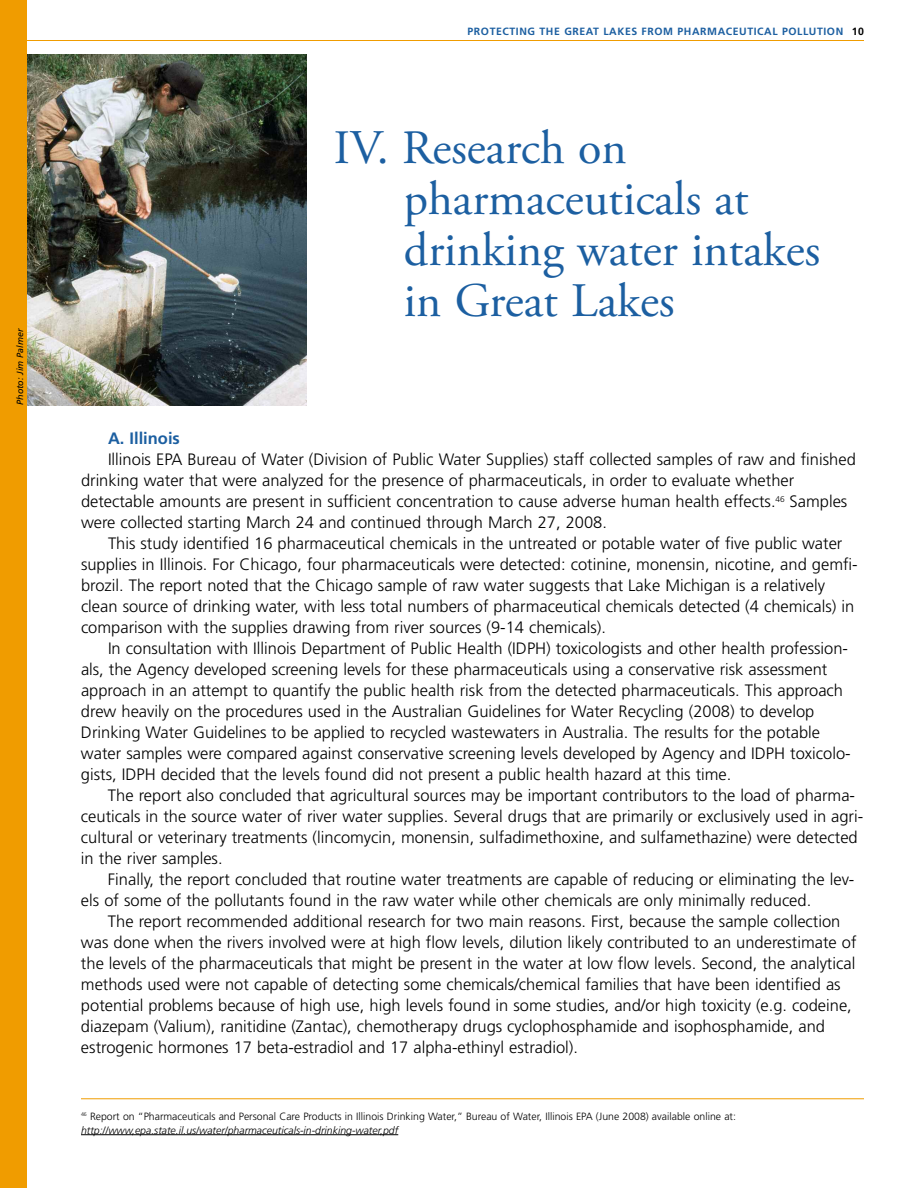
<style>
.page{position:relative;width:918px;height:1188px;background:#fff}
.page>*{position:absolute;margin:0;border:0;box-sizing:border-box;transform-origin:0 0}
.t1{font:48px/51px "Adobe Garamond Pro";color:#1c5fa1}
.t2{font:300 16.5px/21px "Frutiger";color:#000}
.t3{font:700 16.5px "Frutiger";color:#1c5fa1}
.t4{font:300 10.5px/13.5px "Frutiger";color:#000}
.t5{font:700 10.5px "Frutiger";letter-spacing:.055em;color:#1c5fa1}
.t6{font:italic 9px "Frutiger";color:#000}
.s1{color:#000}
.s2{font-style:italic}
</style>
<div class="page">
<img style="left:27px;top:54px;width:279px;height:351px">
<div style="left:0;top:0;width:27px;height:1188px;background:#f09c00"></div>
<hr style="left:0;top:40px;width:864px;height:1px;background:#f09c00">
<hr style="left:81px;top:1098px;width:783px;height:1px;background:#f09c00">
<hr style="left:81px;top:1134px;width:52px;height:1px;background:#000">
<hr style="left:132px;top:1134px;width:116px;height:1px;background:#000">
<hr style="left:248px;top:1134px;width:133px;height:1px;background:#000">
<svg style="left:380px;top:1134px;width:18px;height:1px"></svg>
<p class="t6" style="left:16px;top:405px;width:78px;rotate:-90deg">Photo: Jim Palmer</p>
<p class="t5" style="left:468px;top:27px;width:398px">PROTECTING THE GREAT LAKES FROM PHARMACEUTICAL POLLUTION <span class="s1">10</span></p>
<h1 class="t1" style="left:404px;top:127px;width:418px;text-indent:-70px">IV. Research on pharmaceuticals at drinking water intakes in Great Lakes</h1>
<p class="t3" style="left:108px;top:432px;width:73px">A. Illinois</p>
<p class="t2" style="left:81px;top:450px;width:776px;text-indent:27px">Illinois EPA Bureau of Water (Division of Public Water Supplies) staff collected samples of raw and finished drinking water that were analyzed for the presence of pharmaceuticals, in order to evaluate whether detectable amounts are present in sufficient concentration to cause adverse human health effects.<sup>46</sup> Samples were collected starting March 24 and continued through March 27, 2008.</p>
<p class="t2" style="left:81px;top:534px;width:778px;text-indent:27px">This study identified 16 pharmaceutical chemicals in the untreated or potable water of five public water supplies in Illinois. For Chicago, four pharmaceuticals were detected: cotinine, monensin, nicotine, and gemfi&shy;brozil. The report noted that the Chicago sample of raw water suggests that Lake Michigan is a relatively clean source of drinking water, with less total numbers of pharmaceutical chemicals detected (4 chemicals) in comparison with the supplies drawing from river sources (9-14 chemicals).</p>
<p class="t2" style="left:81px;top:639px;width:771px;text-indent:27px">In consultation with Illinois Department of Public Health (IDPH) toxicologists and other health profession&shy;als, the Agency developed screening levels for these pharmaceuticals using a conservative risk assessment approach in an attempt to quantify the public health risk from the detected pharmaceuticals. This approach drew heavily on the procedures used in the Australian Guidelines for Water Recycling (2008) to develop Drinking Water Guidelines to be applied to recycled wastewaters in Australia. The results for the potable water samples were compared against conservative screening levels developed by Agency and IDPH toxicolo&shy;gists, IDPH decided that the levels found did not present a public health hazard at this time.</p>
<p class="t2" style="left:81px;top:786px;width:784px;text-indent:27px">The report also concluded that agricultural sources may be important contributors to the load of pharma&shy;ceuticals in the source water of river water supplies. Several drugs that are primarily or exclusively used in agri&shy;cultural or veterinary treatments (lincomycin, monensin, sulfadimethoxine, and sulfamethazine) were detected in the river samples.</p>
<p class="t2" style="left:81px;top:870px;width:775px;text-indent:27px">Finally, the report concluded that routine water treatments are capable of reducing or eliminating the lev&shy;els of some of the pollutants found in the raw water while other chemicals are only minimally reduced.</p>
<p class="t2" style="left:81px;top:912px;width:777px;text-indent:27px">The report recommended additional research for two main reasons. First, because the sample collection was done when the rivers involved were at high flow levels, dilution likely contributed to an underestimate of the levels of the pharmaceuticals that might be present in the water at low flow levels. Second, the analytical methods used were not capable of detecting some chemicals/chemical families that have been identified as potential problems because of high use, high levels found in some studies, and/or high toxicity (e.g. codeine, diazepam (Valium), ranitidine (Zantac), chemotherapy drugs cyclophosphamide and isophosphamide, and estrogenic hormones 17 beta-estradiol and 17 alpha-ethinyl estradiol).</p>
<p class="t4" style="left:81px;top:1111px;width:657px"><sup>46</sup> Report on “Pharmaceuticals and Personal Care Products in Illinois Drinking Water,” Bureau of Water, Illinois EPA (June 2008) available online at: <span class="s2">http://www.epa.state.il.us/water/pharmaceuticals-in-drinking-water.pdf</span></p>
</div>
